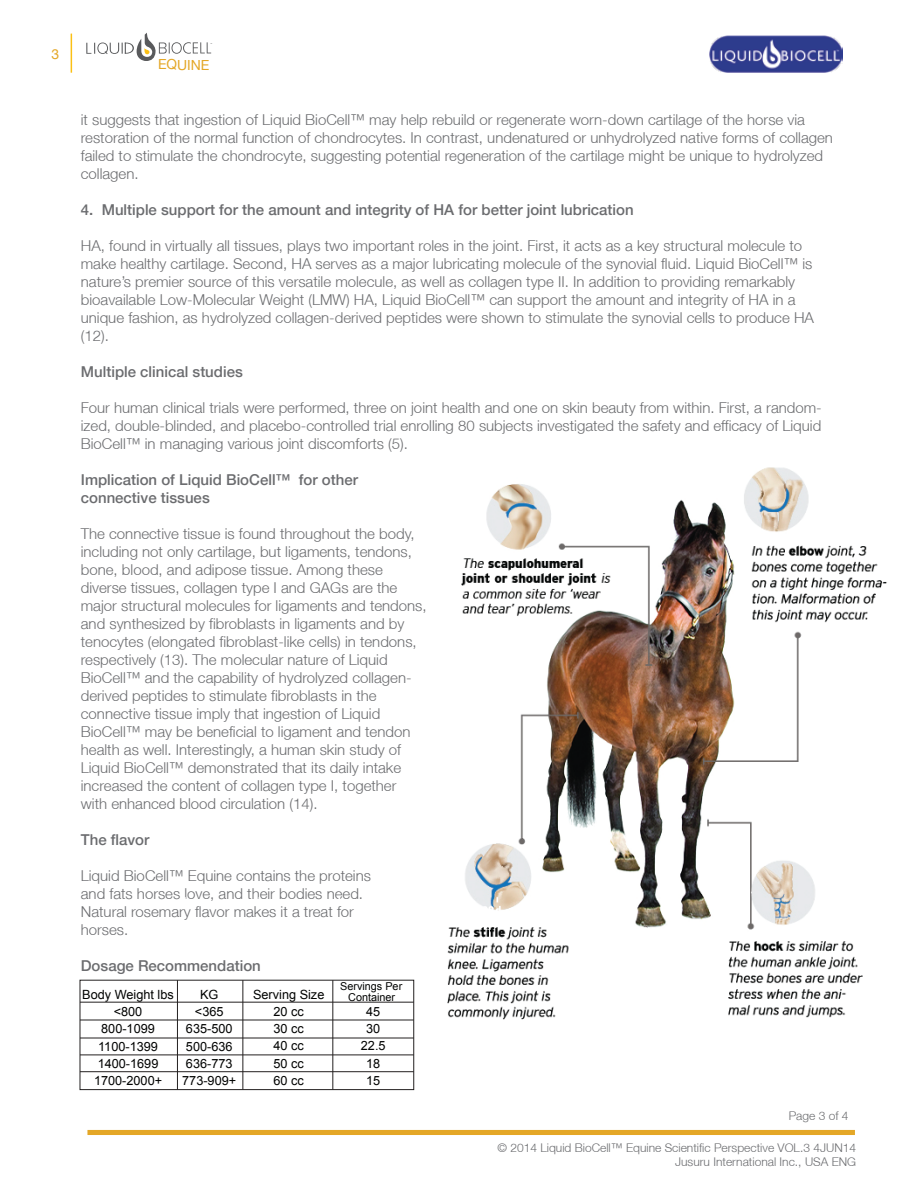
<style>
.page{position:relative;width:918px;height:1188px;background:#fff}
.page>*{position:absolute;margin:0;border:0;box-sizing:border-box;transform-origin:0 0}
.t1{font:300 15px/18px "Helvetica Neue LT";color:#6b6c6f}
.t2{font:500 15px/18px "Helvetica Neue LT";color:#6b6c6f}
.t3{font:13.95px "Helvetica Neue LT";letter-spacing:-.005em;color:#e4a727}
.t4{font:12.75px/17.1px "Arial";color:#010201;text-align:center}
.t5{font:300 12px/14.4px "Helvetica Neue LT";color:#6b6c6f;text-align:right}
.t6{font:10.8px "Arial";color:#010201}
</style>
<div class="page">
<img style="left:447px;top:467px;width:440px;height:553px">
<div style="left:87px;top:1130px;width:768px;height:5px;border:4px solid #e4a727"></div>
<hr style="left:71px;top:34px;width:1px;height:39px;background:#fbc015">
<svg style="left:86px;top:33px;width:125px;height:28px"></svg>
<img style="left:709px;top:36px;width:134px;height:36px">
<svg style="left:483px;top:897px;width:18px;height:18px"></svg>
<div style="left:80px;top:980px;width:334px;height:110px;border:1px solid #232020"></div>
<hr style="left:80px;top:1002px;width:334px;height:1px;background:#232020">
<hr style="left:80px;top:1020px;width:334px;height:1px;background:#232020">
<hr style="left:80px;top:1038px;width:334px;height:1px;background:#232020">
<hr style="left:80px;top:1054px;width:334px;height:1px;background:#232020">
<hr style="left:80px;top:1071px;width:334px;height:1px;background:#232020">
<hr style="left:177px;top:980px;width:1px;height:110px;background:#232020">
<hr style="left:242px;top:980px;width:1px;height:110px;background:#232020">
<hr style="left:332px;top:980px;width:1px;height:110px;background:#232020">
<p class="t3" style="left:51px;top:46px;width:9px">3</p>
<p class="t3" style="left:158px;top:56px;width:53px">EQUINE</p>
<p class="t1" style="left:81px;top:110px;width:754px">it suggests that ingestion of Liquid BioCell™ may help rebuild or regenerate worn-down cartilage of the horse via restoration of the normal function of chondrocytes. In contrast, undenatured or unhydrolyzed native forms of collagen failed to stimulate the chondrocyte, suggesting potential regeneration of the cartilage might be unique to hydrolyzed collagen.</p>
<p class="t2" style="left:81px;top:200px;width:554px">4. Multiple support for the amount and integrity of HA for better joint lubrication</p>
<p class="t1" style="left:81px;top:236px;width:735px">HA, found in virtually all tissues, plays two important roles in the joint. First, it acts as a key structural molecule to make healthy cartilage. Second, HA serves as a major lubricating molecule of the synovial fluid. Liquid BioCell™ is nature’s premier source of this versatile molecule, as well as collagen type II. In addition to providing remarkably bioavailable Low-Molecular Weight (LMW) HA, Liquid BioCell™ can support the amount and integrity of HA in a unique fashion, as hydrolyzed collagen-derived peptides were shown to stimulate the synovial cells to produce HA (12).</p>
<p class="t2" style="left:81px;top:362px;width:164px">Multiple clinical studies</p>
<p class="t1" style="left:81px;top:398px;width:743px;text-align:justify">Four human clinical trials were performed, three on joint health and one on skin beauty from within. First, a random&shy;ized, double-blinded, and placebo-controlled trial enrolling 80 subjects investigated the safety and efficacy of Liquid BioCell™ in managing various joint discomforts (5).</p>
<p class="t2" style="left:81px;top:470px;width:279px">Implication of Liquid BioCell™ for other connective tissues</p>
<p class="t1" style="left:81px;top:524px;width:347px">The connective tissue is found throughout the body, including not only cartilage, but ligaments, tendons, bone, blood, and adipose tissue. Among these diverse tissues, collagen type I and GAGs are the major structural molecules for ligaments and tendons, and synthesized by fibroblasts in ligaments and by tenocytes (elongated fibroblast-like cells) in tendons, respectively (13). The molecular nature of Liquid BioCell™ and the capability of hydrolyzed collagen&shy;derived peptides to stimulate fibroblasts in the connective tissue imply that ingestion of Liquid BioCell™ may be beneficial to ligament and tendon health as well. Interestingly, a human skin study of Liquid BioCell™ demonstrated that its daily intake increased the content of collagen type I, together<br>with enhanced blood circulation (14).</p>
<p class="t2" style="left:81px;top:830px;width:70px">The flavor</p>
<p class="t1" style="left:81px;top:866px;width:292px">Liquid BioCell™ Equine contains the proteins and fats horses love, and their bodies need.<br>Natural rosemary flavor makes it a treat for horses.</p>
<p class="t2" style="left:81px;top:956px;width:182px">Dosage Recommendation</p>
<p class="t6" style="left:340px;top:980px;width:64px">Servings Per</p>
<p class="t4" style="left:82px;top:986px;width:93px">Body Weight lbs &lt;800<br>800-1099<br>1100-1399<br>1400-1699<br>1700-2000+</p>
<p class="t4" style="left:253px;top:986px;width:73px">Serving Size<br>20 cc<br>30 cc<br>40 cc<br>50 cc<br>60 cc</p>
<p class="t4" style="left:200px;top:986px;width:20px">KG</p>
<p class="t6" style="left:348px;top:990px;width:49px">Container</p>
<p class="t4" style="left:182px;top:1003px;width:56px">&lt;365<br>635-500<br>500-636<br>636-773<br>773-909+</p>
<p class="t4" style="left:361px;top:1003px;width:26px">45<br>30<br>22.5<br>18<br>15</p>
<p class="t5" style="left:789px;top:1108px;width:61px">Page 3 of 4</p>
<p class="t5" style="left:497px;top:1140px;width:360px">© 2014 Liquid BioCell™ Equine Scientific Perspective VOL.3 4JUN14<br>Jusuru International Inc., USA ENG</p>
</div>
